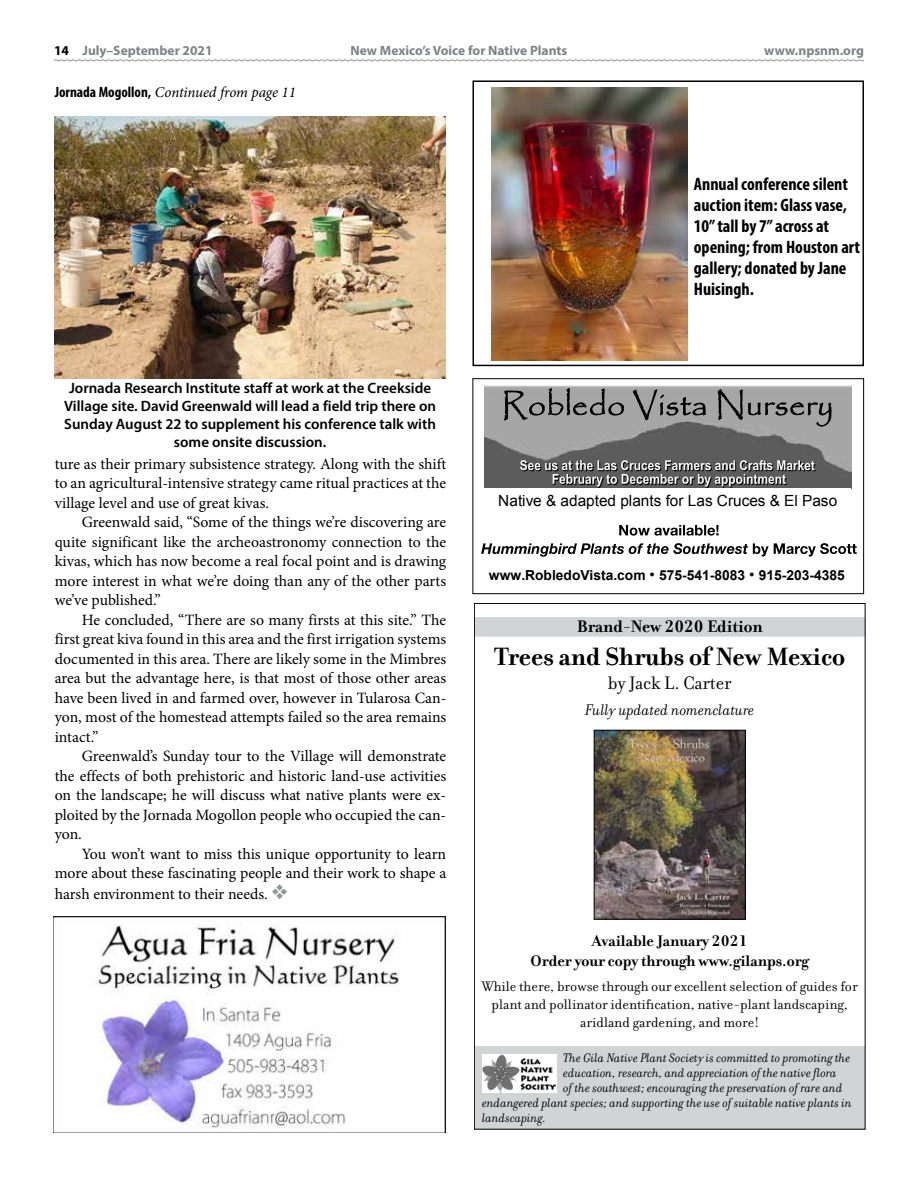
<style>
.page{position:relative;width:918px;height:1188px;background:#fff}
.page>*{position:absolute;margin:0;border:0;box-sizing:border-box;transform-origin:0 0}
.t1{font:700 27px "Filosofia OT";color:#000}
.t2{font:19.5px "Filosofia OT";color:#000}
.t3{font:700 condensed 18px/21px "Myriad Pro";color:#000}
.t4{font:700 18px "Filosofia OT";color:#000}
.t5{font:700 16.5px/19.5px "Filosofia OT";color:#000;text-align:center}
.t6{font:italic 16.5px "Filosofia OT";color:#000}
.t7{font:15.75px/19.5px "Minion Pro";letter-spacing:-.005em;color:#000;text-align:justify}
.t8{font:15.45px "Arial";color:#000}
.t9{font:600 15px/18px "Myriad Pro";color:#000;text-align:center}
.t10{font:15px/18px "Filosofia OT";color:#000;text-align:center}
.t11{font:italic 15px "Minion Pro";letter-spacing:-.01em;color:#000}
.t12{font:700 13.8px "Arial";color:#000}
.t13{font:italic 13.5px "Filosofia OT";color:#000}
.t14{font:700 13.5px "Myriad Pro";color:#808285}
.s1{color:#000}
.s2{font-family:"Myriad Pro";font-weight:700;font-style:normal;font-stretch:condensed}
.s3{color:#939598}
.s4{font-weight:400;font-size:15.45px}
</style>
<div class="page">
<svg style="left:54px;top:59px;width:810px;height:3px"></svg>
<img style="left:54px;top:916px;width:391px;height:217px">
<img style="left:485px;top:385px;width:366px;height:103px">
<svg style="left:504px;top:388px;width:120px;height:33px;background:#868686"></svg>
<svg style="left:633px;top:389px;width:73px;height:31px;background:#868686"></svg>
<svg style="left:718px;top:389px;width:114px;height:38px;background:#8c8c8c"></svg>
<svg style="left:520px;top:460px;width:296px;height:28px;background:#727272"></svg>
<div style="left:472px;top:378px;width:392px;height:216px;border:1px solid #000"></div>
<svg style="left:619px;top:525px;width:100px;height:11px"></svg>
<svg style="left:481px;top:543px;width:376px;height:14px"></svg>
<img style="left:55px;top:116px;width:391px;height:263px">
<div style="left:472px;top:80px;width:392px;height:286px;border:2px solid #000"></div>
<img style="left:492px;top:87px;width:195px;height:273px">
<div style="left:474px;top:617px;width:392px;height:20px;background:#d1d3d4"></div>
<img style="left:596px;top:732px;width:148px;height:185px">
<div style="left:594px;top:730px;width:152px;height:189px;border:1px solid #000"></div>
<div style="left:475px;top:1046px;width:390px;height:84px;background:#d1d3d4"></div>
<img style="left:482px;top:1054px;width:74px;height:38px">
<p class="t14" style="left:54px;top:42px;width:160px"><span class="s1">14</span> July–September 2021</p>
<p class="t14" style="left:351px;top:42px;width:218px">New Mexico’s Voice for Native Plants</p>
<p class="t14" style="left:764px;top:42px;width:101px">www.npsnm.org</p>
<p class="t11" style="left:55px;top:82px;width:243px"><span class="s2">Jornada Mogollon,</span> Continued from page 11</p>
<p class="t9" style="left:64px;top:379px;width:373px">Jornada Research Institute staff at work at the Creekside Village site. David Greenwald will lead a field trip there on Sunday August 22 to supplement his conference talk with some onsite discussion.</p>
<p class="t7" style="left:55px;top:454px;width:393px">ture as their primary subsistence strategy. Along with the shift to an agricultural-intensive strategy came ritual practices at the village level and use of great kivas.</p>
<p class="t7" style="left:55px;top:513px;width:393px;text-indent:27px">Greenwald said, “Some of the things we’re discovering are quite significant like the archeoastronomy connection to the kivas, which has now become a real focal point and is drawing more interest in what we’re doing than any of the other parts we’ve published.”</p>
<p class="t7" style="left:55px;top:610px;width:393px;text-indent:27px">He concluded, “There are so many firsts at this site.” The first great kiva found in this area and the first irrigation systems documented in this area. There are likely some in the Mimbres area but the advantage here, is that most of those other areas have been lived in and farmed over, however in Tularosa Can&shy;yon, most of the homestead attempts failed so the area remains intact.”</p>
<p class="t7" style="left:55px;top:747px;width:393px;text-indent:27px">Greenwald’s Sunday tour to the Village will demonstrate the effects of both prehistoric and historic land-use activities on the landscape; he will discuss what native plants were ex&shy;ploited by the Jornada Mogollon people who occupied the can&shy;yon.</p>
<p class="t7" style="left:55px;top:844px;width:393px;text-align:right">You won’t want to miss this unique opportunity to learn more about these fascinating people and their work to shape a</p>
<p class="t7" style="left:55px;top:885px;width:235px">harsh environment to their needs. <span class="s3">❖</span></p>
<p class="t3" style="left:694px;top:173px;width:168px">Annual conference silent auction item: Glass vase,<br>10” tall by 7” across at opening; from Houston art gallery; donated by Jane<br>Huisingh.</p>
<p class="t8" style="left:498px;top:491px;width:340px">Native &amp; adapted plants for Las Cruces &amp; El Paso</p>
<p class="t12" style="left:489px;top:566px;width:357px">www.RobledoVista.com <span class="s4">•</span> 575-541-8083 <span class="s4">•</span> 915-203-4385</p>
<p class="t4" style="left:577px;top:617px;width:187px">Brand-New 2020 Edition</p>
<h1 class="t1" style="left:494px;top:642px;width:353px">Trees and Shrubs of New Mexico</h1>
<p class="t2" style="left:608px;top:672px;width:125px">by Jack L. Carter</p>
<p class="t6" style="left:585px;top:700px;width:171px">Fully updated nomenclature</p>
<p class="t5" style="left:531px;top:932px;width:280px">Available January 2021<br>Order your copy through www.gilanps.org</p>
<p class="t10" style="left:482px;top:978px;width:378px">While there, browse through our excellent selection of guides for plant and pollinator identification, native-plant landscaping, aridland gardening, and more!</p>
<p class="t13" style="left:563px;top:1051px;width:289px">The Gila Native Plant Society is committed to promoting the</p>
<p class="t13" style="left:563px;top:1066px;width:275px">education, research, and appreciation of the native flora</p>
<p class="t13" style="left:563px;top:1081px;width:281px">of the southwest; encouraging the preservation of rare and</p>
<p class="t13" style="left:482px;top:1096px;width:371px">endangered plant species; and supporting the use of suitable native plants in</p>
<p class="t13" style="left:482px;top:1111px;width:66px">landscaping.</p>
</div>
